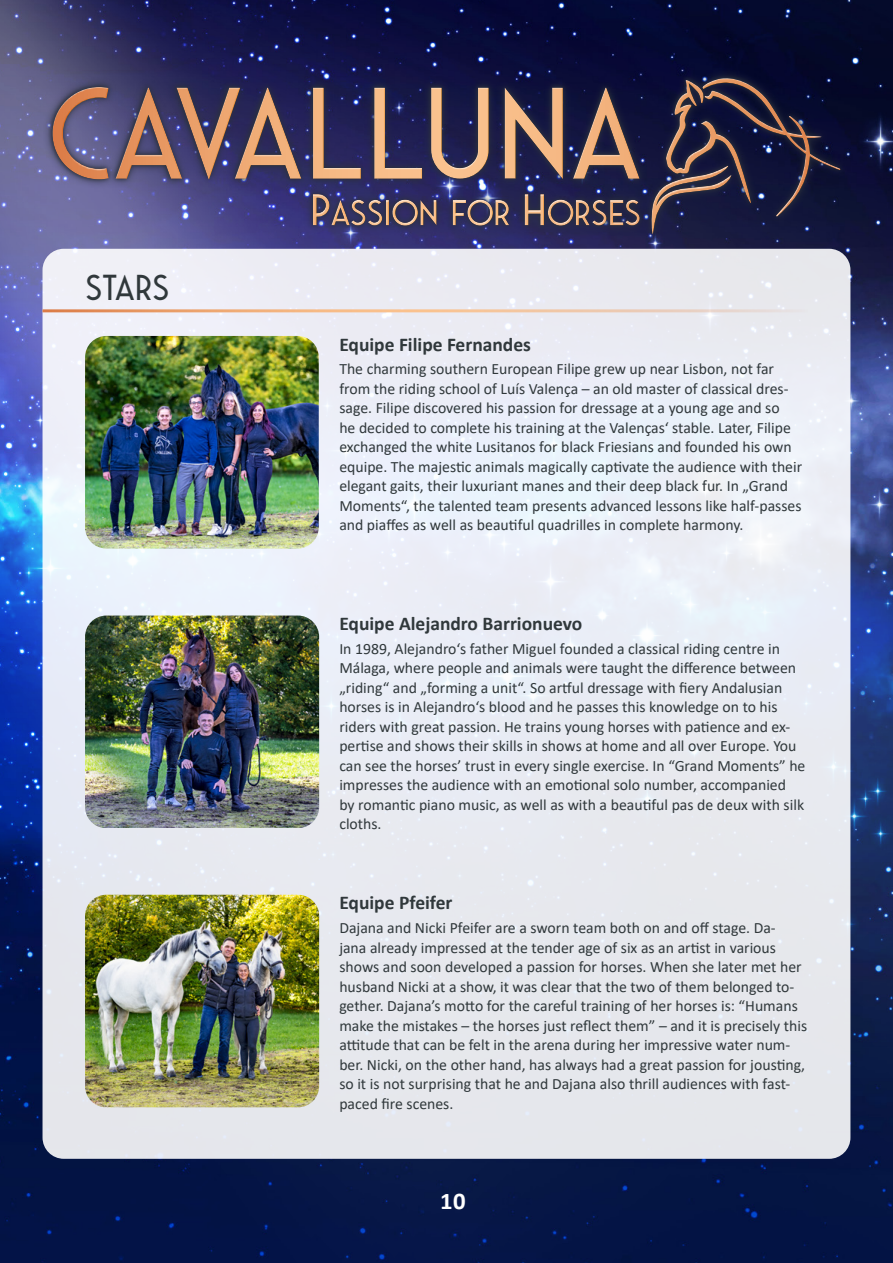
<style>
.page{position:relative;width:893px;height:1263px;background:#fff}
.page>*{position:absolute;margin:0;border:0;box-sizing:border-box;transform-origin:0 0}
.t1{font:36px "Saveur Sans";color:#30383b}
.t2{font:700 24px "Calibri";color:#fff}
.t3{font:700 19.5px "Calibri";color:#30383b}
.t4{font:15.75px/19.5px "Calibri";color:#30383b}
</style>
<div class="page">
<img style="left:0;top:0;width:893px;height:1263px">
<div style="left:43px;top:69px;width:806px;height:174px;background:#2c323d;opacity:.8"></div>
<svg style="left:51px;top:77px;width:790px;height:4px;background:#1d1d4a"></svg>
<svg style="left:51px;top:81px;width:790px;height:154px;background:#4f445e"></svg>
<div style="left:43px;top:249px;width:807px;height:910px;background:#e8eaf2;border-radius:21px"></div>
<hr style="left:43px;top:309px;width:765px;height:3px;background:#fff">
<img style="left:85px;top:336px;width:234px;height:213px">
<img style="left:85px;top:615px;width:234px;height:213px">
<img style="left:85px;top:895px;width:234px;height:212px">
<h1 class="t1" style="left:85px;top:268px;width:85px">STARS</h1>
<p class="t3" style="left:339px;top:330px;width:193px">Equipe Filipe Fernandes</p>
<p class="t4" style="left:339px;top:359px;width:464px">The charming southern European Filipe grew up near Lisbon, not far from the riding school of Luís Valença – an old master of classical dres&shy;sage. Filipe discovered his passion for dressage at a young age and so<br>he decided to complete his training at the Valenças‘ stable. Later, Filipe exchanged the white Lusitanos for black Friesians and founded his own equipe. The majestic animals magically captivate the audience with their elegant gaits, their luxuriant manes and their deep black fur. In „Grand Moments“, the talented team presents advanced lessons like half-passes and piaffes as well as beautiful quadrilles in complete harmony.</p>
<p class="t3" style="left:339px;top:610px;width:245px">Equipe Alejandro Barrionuevo</p>
<p class="t4" style="left:339px;top:638px;width:468px">In 1989, Alejandro‘s father Miguel founded a classical riding centre in Málaga, where people and animals were taught the difference between „riding“ and „forming a unit“. So artful dressage with fiery Andalusian horses is in Alejandro‘s blood and he passes this knowledge on to his riders with great passion. He trains young horses with patience and ex&shy;pertise and shows their skills in shows at home and all over Europe. You can see the horses’ trust in every single exercise. In “Grand Moments” he impresses the audience with an emotional solo number, accompanied<br>by romantic piano music, as well as with a beautiful pas de deux with silk cloths.</p>
<p class="t3" style="left:339px;top:889px;width:115px">Equipe Pfeifer</p>
<p class="t4" style="left:339px;top:918px;width:469px">Dajana and Nicki Pfeifer are a sworn team both on and off stage. Da-<br>jana already impressed at the tender age of six as an artist in various shows and soon developed a passion for horses. When she later met her husband Nicki at a show, it was clear that the two of them belonged to&shy;gether. Dajana’s motto for the careful training of her horses is: “Humans make the mistakes – the horses just reflect them” – and it is precisely this attitude that can be felt in the arena during her impressive water num&shy;ber. Nicki, on the other hand, has always had a great passion for jousting, so it is not surprising that he and Dajana also thrill audiences with fast&shy;paced fire scenes.</p>
<h2 class="t2" style="left:440px;top:1184px;width:27px">10</h2>
</div>
